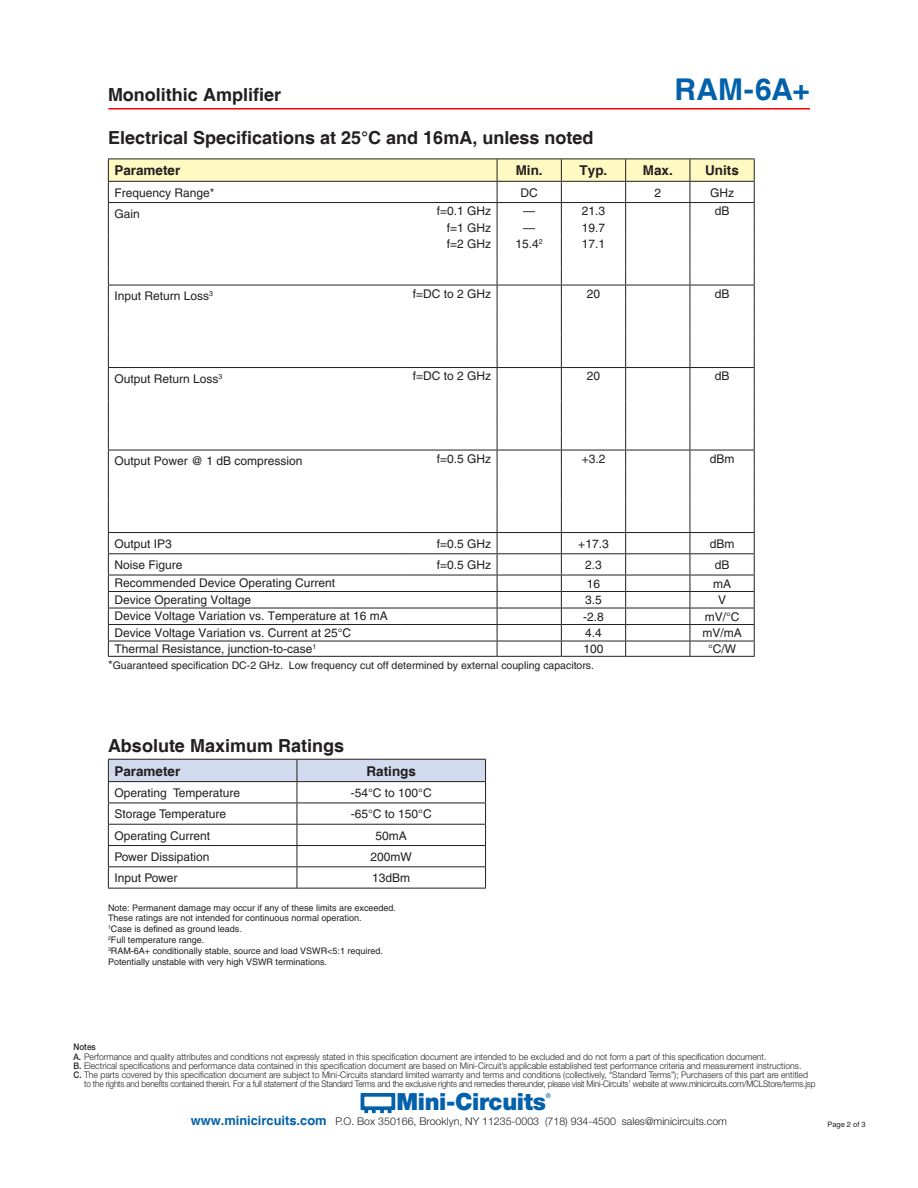
<style>
.page{position:relative;width:918px;height:1188px;background:#fff}
.page>*{position:absolute;margin:0;border:0;box-sizing:border-box;transform-origin:0 0}
.MODEL_NUMBER{font:700 30px "Helvetica";color:#0161ab}
.t1{font:900 23.7px "Helvetica Neue";letter-spacing:-.015em;color:#0261aa}
.BODY_HEADLINE{font:700 18px "Helvetica";color:#231f20}
.t2{font:700 13.5px "Helvetica";color:#231f20}
.t3{font:12px "Helvetica";color:#231f20}
.t4{font:300 10.65px "Helvetica Neue";color:#231f20}
.NOTE_TEXT{font:10.5px "Helvetica";color:#231f20}
.t5{font:300 9.15px "Helvetica Neue";color:#231f20;scale:.95 1}
.t6{font:300 9.15px "Helvetica Neue";letter-spacing:-.02em;color:#231f20;scale:.91 1}
.t7{font:500 9.15px "Helvetica Neue";color:#231f20;scale:.9 1}
.NOTE_TEXT-2{font:9px "Helvetica";color:#231f20}
.t8{font:7.5px "Helvetica";color:#231f20}
.t9{font:500 6.6px "Helvetica Neue";color:#0261aa}
.s1{font-size:12px}
.s2{font-weight:500}
.s3{font-family:"Helvetica";font-weight:700;font-size:12.9px;color:#0261aa}
</style>
<div class="page">
<hr style="left:108px;top:108px;width:702px;height:2px;background:#f00">
<svg style="left:361px;top:1093px;width:34px;height:20px"></svg>
<svg style="left:108px;top:759px;width:378px;height:129px"></svg>
<hr style="left:108px;top:888px;width:189px;height:1px;background:#231f20">
<hr style="left:297px;top:888px;width:189px;height:1px;background:#231f20">
<hr style="left:108px;top:656px;width:292px;height:1px;background:#231f20">
<hr style="left:400px;top:656px;width:97px;height:1px;background:#231f20">
<hr style="left:497px;top:656px;width:64px;height:1px;background:#231f20">
<hr style="left:561px;top:656px;width:65px;height:1px;background:#231f20">
<hr style="left:626px;top:656px;width:64px;height:1px;background:#231f20">
<hr style="left:690px;top:656px;width:65px;height:1px;background:#231f20">
<svg style="left:108px;top:159px;width:647px;height:497px"></svg>
<hr style="left:108px;top:202px;width:292px;height:1px;background:#231f20">
<hr style="left:400px;top:202px;width:97px;height:1px;background:#231f20">
<hr style="left:497px;top:202px;width:64px;height:1px;background:#231f20">
<hr style="left:561px;top:202px;width:65px;height:1px;background:#231f20">
<hr style="left:626px;top:202px;width:64px;height:1px;background:#231f20">
<hr style="left:690px;top:202px;width:65px;height:1px;background:#231f20">
<h3 class="BODY_HEADLINE" style="left:108px;top:83px;width:175px">Monolithic Amplifier</h3>
<p class="BODY_HEADLINE" style="left:108px;top:127px;width:487px">Electrical Specifications at 25°C and 16mA, unless noted</p>
<p class="MODEL_NUMBER" style="left:675px;top:71px;width:137px">RAM-6A+</p>
<p class="t2" style="left:114px;top:162px;width:68px">Parameter</p>
<p class="t2" style="left:516px;top:162px;width:28px">Min.</p>
<p class="t2" style="left:580px;top:162px;width:29px">Typ.</p>
<p class="t2" style="left:643px;top:162px;width:32px">Max.</p>
<p class="t2" style="left:705px;top:162px;width:35px">Units</p>
<p class="t3" style="left:114px;top:185px;width:102px">Frequency Range*</p>
<p class="t3" style="left:521px;top:185px;width:19px">DC</p>
<p class="t3" style="left:654px;top:185px;width:8px">2</p>
<p class="t3" style="left:710px;top:185px;width:25px">GHz</p>
<p class="t3" style="left:114px;top:207px;width:27px">Gain</p>
<p class="t3" style="left:437px;top:204px;width:56px">f=0.1 GHz</p>
<p class="t3" style="left:523px;top:204px;width:13px">—</p>
<p class="t3" style="left:582px;top:204px;width:25px">21.3</p>
<p class="t3" style="left:715px;top:204px;width:16px">dB</p>
<p class="t3" style="left:447px;top:221px;width:46px">f=1 GHz</p>
<p class="t3" style="left:523px;top:221px;width:13px">—</p>
<p class="t3" style="left:582px;top:221px;width:25px">19.7</p>
<p class="t3" style="left:447px;top:237px;width:46px">f=2 GHz</p>
<p class="t3" style="left:516px;top:237px;width:29px">15.4<sup>2</sup></p>
<p class="t3" style="left:582px;top:237px;width:25px">17.1</p>
<p class="t3" style="left:114px;top:289px;width:100px">Input Return Loss<sup>3</sup></p>
<p class="t3" style="left:413px;top:287px;width:80px">f=DC to 2 GHz</p>
<p class="t3" style="left:587px;top:287px;width:15px">20</p>
<p class="t3" style="left:715px;top:287px;width:16px">dB</p>
<p class="t3" style="left:114px;top:372px;width:109px">Output Return Loss<sup>3</sup></p>
<p class="t3" style="left:413px;top:369px;width:80px">f=DC to 2 GHz</p>
<p class="t3" style="left:587px;top:369px;width:15px">20</p>
<p class="t3" style="left:715px;top:369px;width:16px">dB</p>
<p class="t3" style="left:114px;top:454px;width:190px">Output Power @ 1 dB compression</p>
<p class="t3" style="left:437px;top:452px;width:56px">f=0.5 GHz</p>
<p class="t3" style="left:582px;top:452px;width:25px">+3.2</p>
<p class="t3" style="left:710px;top:452px;width:26px">dBm</p>
<p class="t3" style="left:114px;top:537px;width:59px">Output IP3</p>
<p class="t3" style="left:437px;top:537px;width:56px">f=0.5 GHz</p>
<p class="t3" style="left:578px;top:537px;width:32px">+17.3</p>
<p class="t3" style="left:710px;top:537px;width:26px">dBm</p>
<p class="t3" style="left:114px;top:558px;width:70px">Noise Figure</p>
<p class="t3" style="left:437px;top:558px;width:56px">f=0.5 GHz</p>
<p class="t3" style="left:585px;top:558px;width:18px">2.3</p>
<p class="t3" style="left:715px;top:558px;width:16px">dB</p>
<p class="t3" style="left:114px;top:576px;width:222px">Recommended Device Operating Current</p>
<p class="t3" style="left:587px;top:577px;width:15px">16</p>
<p class="t3" style="left:713px;top:577px;width:19px">mA</p>
<p class="t3" style="left:114px;top:593px;width:138px">Device Operating Voltage</p>
<p class="t3" style="left:585px;top:593px;width:18px">3.5</p>
<p class="t3" style="left:718px;top:593px;width:10px">V</p>
<p class="t3" style="left:114px;top:609px;width:275px">Device Voltage Variation vs. Temperature at 16 mA</p>
<p class="t3" style="left:583px;top:610px;width:22px">-2.8</p>
<p class="t3" style="left:705px;top:610px;width:36px">mV/°C</p>
<p class="t3" style="left:114px;top:626px;width:238px">Device Voltage Variation vs. Current at 25°C</p>
<p class="t3" style="left:585px;top:626px;width:18px">4.4</p>
<p class="t3" style="left:702px;top:626px;width:41px">mV/mA</p>
<p class="t3" style="left:114px;top:642px;width:203px">Thermal Resistance, junction-to-case<sup>1</sup></p>
<p class="t3" style="left:584px;top:642px;width:22px">100</p>
<p class="t3" style="left:708px;top:642px;width:30px">°C/W</p>
<p class="NOTE_TEXT" style="left:108px;top:660px;width:488px"><span class="s1">*</span>Guaranteed specification DC-2 GHz. Low frequency cut off determined by external coupling capacitors.</p>
<p class="BODY_HEADLINE" style="left:108px;top:734px;width:238px">Absolute Maximum Ratings</p>
<p class="t2" style="left:114px;top:763px;width:68px">Parameter</p>
<p class="t2" style="left:367px;top:763px;width:51px">Ratings</p>
<p class="t3" style="left:114px;top:786px;width:127px">Operating Temperature</p>
<p class="t3" style="left:351px;top:786px;width:82px">-54°C to 100°C</p>
<p class="t3" style="left:114px;top:807px;width:113px">Storage Temperature</p>
<p class="t3" style="left:351px;top:807px;width:82px">-65°C to 150°C</p>
<p class="t3" style="left:114px;top:828px;width:97px">Operating Current</p>
<p class="t3" style="left:376px;top:828px;width:33px">50mA</p>
<p class="t3" style="left:114px;top:850px;width:97px">Power Dissipation</p>
<p class="t3" style="left:371px;top:850px;width:43px">200mW</p>
<p class="t3" style="left:114px;top:871px;width:65px">Input Power</p>
<p class="t3" style="left:372px;top:871px;width:40px">13dBm</p>
<p class="NOTE_TEXT-2" style="left:108px;top:902px;width:290px">Note: Permanent damage may occur if any of these limits are exceeded.</p>
<p class="NOTE_TEXT-2" style="left:108px;top:913px;width:255px">These ratings are not intended for continuous normal operation.</p>
<p class="NOTE_TEXT-2" style="left:108px;top:924px;width:135px"><sup>1</sup>Case is defined as ground leads.</p>
<p class="NOTE_TEXT-2" style="left:108px;top:935px;width:98px"><sup>2</sup>Full temperature range.</p>
<p class="NOTE_TEXT-2" style="left:108px;top:945px;width:277px"><sup>3</sup>RAM-6A+ conditionally stable, source and load VSWR&lt;5:1 required.</p>
<p class="NOTE_TEXT-2" style="left:108px;top:956px;width:221px">Potentially unstable with very high VSWR terminations.</p>
<p class="t7" style="left:74px;top:1042px;width:26px">Notes</p>
<p class="t5" style="left:74px;top:1051px;width:731px"><span class="s2">A.</span> Performance and quality attributes and conditions not expressly stated in this specification document are intended to be excluded and do not form a part of this specification document.</p>
<p class="t5" style="left:74px;top:1060px;width:768px"><span class="s2">B.</span> Electrical specifications and performance data contained in this specification document are based on Mini-Circuit’s applicable established test performance criteria and measurement instructions.</p>
<p class="t5" style="left:74px;top:1069px;width:775px"><span class="s2">C.</span> The parts covered by this specification document are subject to Mini-Circuits standard limited warranty and terms and conditions (collectively, “Standard Terms”); Purchasers of this part are entitled</p>
<p class="t6" style="left:84px;top:1078px;width:805px">to the rights and benefits contained therein. For a full statement of the Standard Terms and the exclusive rights and remedies thereunder, please visit Mini-Circuits’ website at www.minicircuits.com/MCLStore/terms.jsp</p>
<h2 class="t1" style="left:396px;top:1088px;width:151px">Mini-Circuits</h2>
<p class="t9" style="left:546px;top:1091px;width:7px">®</p>
<p class="t4" style="left:191px;top:1115px;width:538px"><span class="s3">www.minicircuits.com</span> P.O. Box 350166, Brooklyn, NY 11235-0003 (718) 934-4500 sales@minicircuits.com</p>
<p class="t8" style="left:828px;top:1120px;width:40px">Page 2 of 3</p>
</div>
